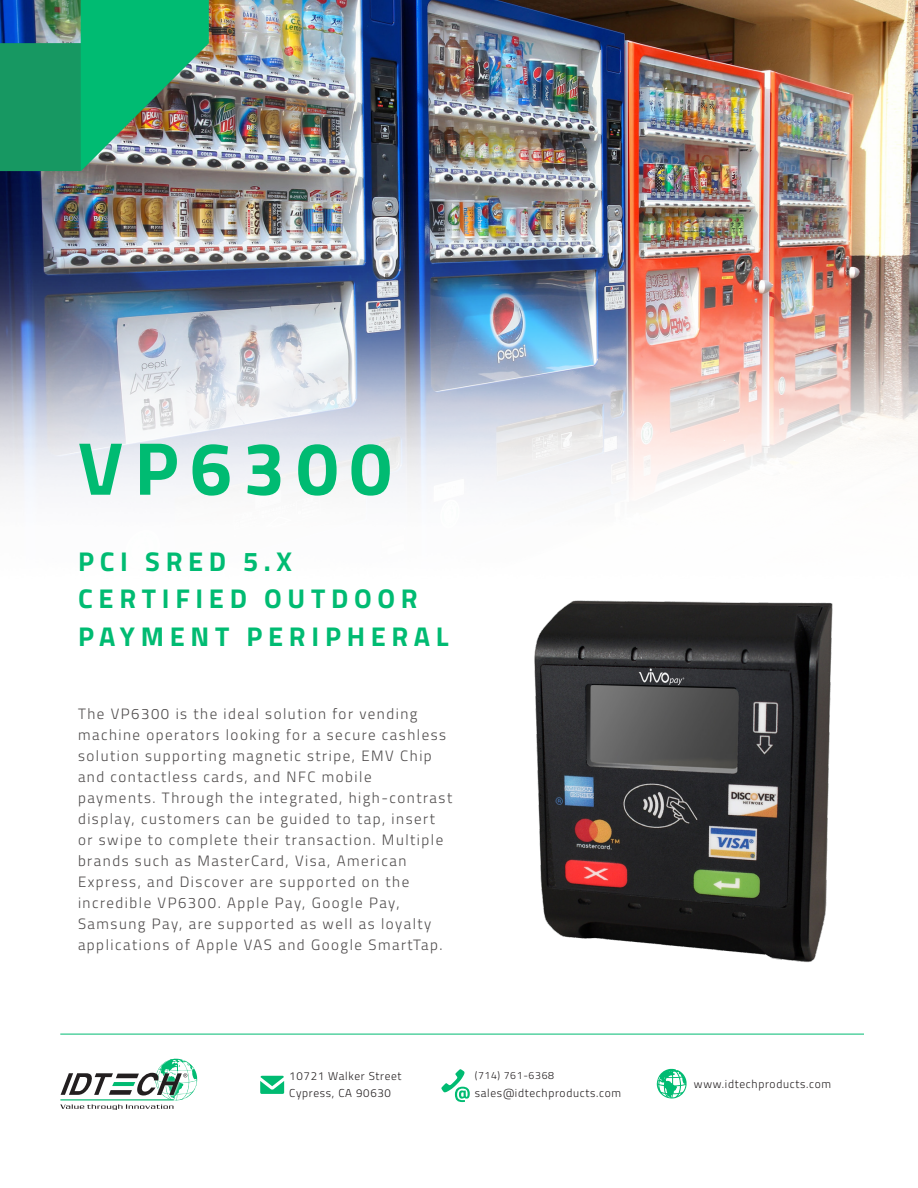
<style>
.page{position:relative;width:918px;height:1188px;background:#fff}
.page>*{position:absolute;margin:0;border:0;box-sizing:border-box;transform-origin:0 0}
.t1{font:700 75px "Titillium";letter-spacing:.15em;color:#00bb72}
.t2{font:700 27.15px "Titillium";letter-spacing:.21em;color:#00bb72}
.t3{font:300 15px "Titillium";letter-spacing:.1em;color:#4e4b4b}
.t4{font:300 11.55px "Titillium";letter-spacing:.06em;color:#231f20}
.t5{font:300 10.5px "Titillium";letter-spacing:.06em;color:#231f20}
</style>
<div class="page">
<img style="left:209px;top:0;width:709px;height:159px">
<img style="left:0;top:159px;width:918px;height:944px">
<img style="left:0;top:0;width:209px;height:171px">
<img style="left:528px;top:594px;width:315px;height:375px">
<hr style="left:60px;top:1034px;width:804px;height:1px;background:#00bb72">
<svg style="left:441px;top:1069px;width:29px;height:33px"></svg>
<svg style="left:657px;top:1069px;width:30px;height:30px"></svg>
<svg style="left:260px;top:1076px;width:24px;height:18px"></svg>
<svg style="left:60px;top:1059px;width:138px;height:51px"></svg>
<p class="t1" style="left:78px;top:411px;width:315px">VP6300</p>
<p class="t2" style="left:78px;top:541px;width:215px">PCI SRED 5.X</p>
<p class="t2" style="left:78px;top:578px;width:341px">CERTIFIED OUTDOOR</p>
<p class="t2" style="left:78px;top:616px;width:372px">PAYMENT PERIPHERAL</p>
<p class="t3" style="left:78px;top:703px;width:341px">The VP6300 is the ideal solution for vending</p>
<p class="t3" style="left:78px;top:724px;width:370px">machine operators looking for a secure cashless</p>
<p class="t3" style="left:78px;top:745px;width:355px">solution supporting magnetic stripe, EMV Chip</p>
<p class="t3" style="left:78px;top:766px;width:295px">and contactless cards, and NFC mobile</p>
<p class="t3" style="left:78px;top:787px;width:376px">payments. Through the integrated, high-contrast</p>
<p class="t3" style="left:78px;top:808px;width:358px">display, customers can be guided to tap, insert</p>
<p class="t3" style="left:78px;top:829px;width:367px">or swipe to complete their transaction. Multiple</p>
<p class="t3" style="left:78px;top:850px;width:330px">brands such as MasterCard, Visa, American</p>
<p class="t3" style="left:78px;top:871px;width:333px">Express, and Discover are supported on the</p>
<p class="t3" style="left:78px;top:892px;width:323px">incredible VP6300. Apple Pay, Google Pay,</p>
<p class="t3" style="left:78px;top:913px;width:355px">Samsung Pay, are supported as well as loyalty</p>
<p class="t3" style="left:78px;top:934px;width:366px">applications of Apple VAS and Google SmartTap.</p>
<p class="t4" style="left:289px;top:1068px;width:114px">10721 Walker Street</p>
<p class="t4" style="left:289px;top:1084px;width:103px">Cypress, CA 90630</p>
<p class="t5" style="left:475px;top:1068px;width:81px">(714) 761-6368</p>
<p class="t4" style="left:475px;top:1084px;width:148px">sales@idtechproducts.com</p>
<p class="t4" style="left:694px;top:1075px;width:139px">www.idtechproducts.com</p>
</div>
